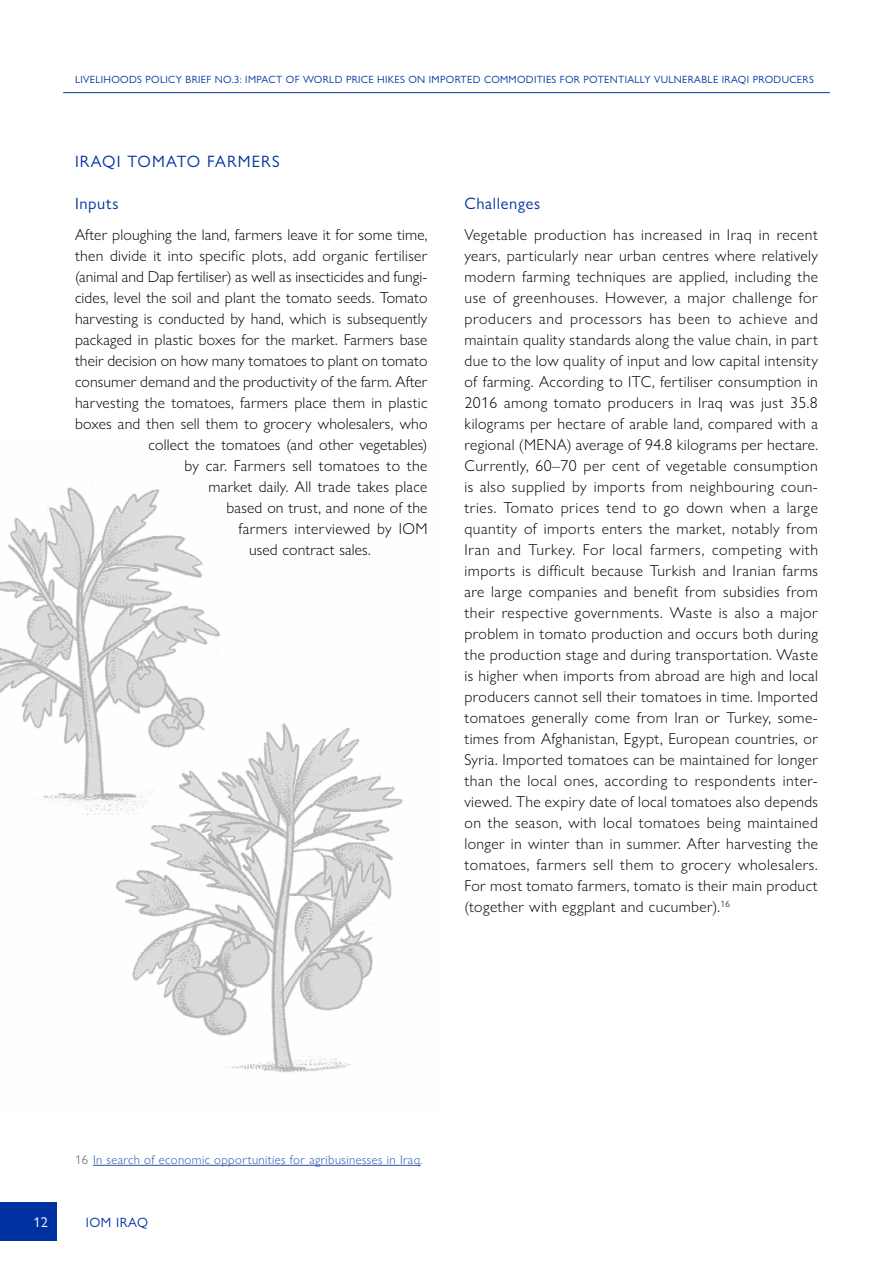
<style>
.page{position:relative;width:893px;height:1263px;background:#fff}
.page>*{position:absolute;margin:0;border:0;box-sizing:border-box;transform-origin:0 0}
.heading__second{font:16.5px "Gill Sans Nova";letter-spacing:.04em;color:#0033a1}
.heading__first__span{font:16.5px "Gill Sans Nova";letter-spacing:.05em;color:#0033a1}
.heading__first__span-2{font:16.5px "Gill Sans Nova";letter-spacing:.07em;color:#0033a1}
.body{font:300 15.75px/21px "Gill Sans Nova";letter-spacing:.01em;color:#000;text-align:justify}
.t1{font:14.25px "Gill Sans Nova";color:#fff}
.t2{font:13.5px "Gill Sans Nova";letter-spacing:.04em;color:#0033a1}
.footnote{font:300 12.75px "Gill Sans Nova";letter-spacing:.03em;color:#2652af}
.t3{font:10.5px "Gill Sans Nova";letter-spacing:.03em;color:#0033a1}
.s1{color:#58595b}
</style>
<div class="page">
<hr style="left:93px;top:1165px;width:327px;height:1px;background:#2652af">
<img style="left:0;top:483px;width:403px;height:590px">
<hr style="left:63px;top:92px;width:767px;height:1px;background:#0033a1">
<div style="left:0;top:1202px;width:57px;height:38px;background:#0033a1"></div>
<p class="t3" style="left:75px;top:73px;width:658px">LIVELIHOODS POLICY BRIEF NO.3: IMPACT OF WORLD PRICE HIKES ON IMPORTED COMMODITIES FOR POTENTIALLY VULNERABLE IRAQ</p>
<p class="t3" style="left:747px;top:73px;width:69px">I PRODUCERS</p>
<p class="heading__first__span-2" style="left:75px;top:151px;width:18px">IRAQ</p>
<p class="heading__first__span" style="left:117px;top:151px;width:165px">I TOMATO FARMERS</p>
<p class="heading__second" style="left:75px;top:193px;width:45px">Inputs</p>
<p class="body" style="left:75px;top:224px;width:354px">After ploughing the land, farmers leave it for some time,</p>
<p class="body" style="left:75px;top:245px;width:354px">then divide it into specific plots, add organic fertiliser</p>
<p class="body" style="left:75px;top:266px;width:354px">(animal and Dap fertiliser) as well as insecticides and fungi-</p>
<p class="body" style="left:75px;top:287px;width:354px">cides, level the soil and plant the tomato seeds. Tomato</p>
<p class="body" style="left:75px;top:308px;width:354px">harvesting is conducted by hand, which is subsequently</p>
<p class="body" style="left:75px;top:329px;width:354px">packaged in plastic boxes for the market. Farmers base</p>
<p class="body" style="left:75px;top:350px;width:354px">their decision on how many tomatoes to plant on tomato</p>
<p class="body" style="left:75px;top:371px;width:354px">consumer demand and the productivity of the farm. After</p>
<p class="body" style="left:75px;top:392px;width:354px">harvesting the tomatoes, farmers place them in plastic</p>
<p class="body" style="left:75px;top:413px;width:354px">boxes and then sell them to grocery wholesalers, who</p>
<p class="body" style="left:148px;top:434px;width:281px">collect the tomatoes (and other vegetables)</p>
<p class="body" style="left:184px;top:455px;width:244px">by car. Farmers sell tomatoes to the</p>
<p class="body" style="left:208px;top:476px;width:220px">market daily. All trade takes place</p>
<p class="body" style="left:226px;top:497px;width:202px">based on trust, and none of the</p>
<p class="body" style="left:238px;top:518px;width:191px">farmers interviewed by IOM</p>
<p class="body" style="left:249px;top:539px;width:123px">used contract sales.</p>
<p class="heading__second" style="left:464px;top:193px;width:77px">Challenges</p>
<p class="body" style="left:464px;top:224px;width:355px">Vegetable production has increased in Iraq in recent years, particularly near urban centres where relatively modern farming techniques are applied, including the use of greenhouses. However, a major challenge for producers and processors has been to achieve and maintain quality standards along the value chain, in part due to the low quality of input and low capital intensity of farming. According to ITC, fertiliser consumption in 2016 among tomato producers in Iraq was just 35.8 kilograms per hectare of arable land, compared with a regional (MENA) average of 94.8 kilograms per hectare.<br>Currently, 60–70 per cent of vegetable consumption is also supplied by imports from neighbouring coun&shy;tries. Tomato prices tend to go down when a large quantity of imports enters the market, notably from Iran and Turkey. For local farmers, competing with imports is difficult because Turkish and Iranian farms are large companies and benefit from subsidies from their respective governments. Waste is also a major problem in tomato production and occurs both during the production stage and during transportation. Waste is higher when imports from abroad are high and local producers cannot sell their tomatoes in time. Imported tomatoes generally come from Iran or Turkey, some&shy;times from Afghanistan, Egypt, European countries, or Syria. Imported tomatoes can be maintained for longer than the local ones, according to respondents inter&shy;viewed. The expiry date of local tomatoes also depends on the season, with local tomatoes being maintained longer in winter than in summer. After harvesting the tomatoes, farmers sell them to grocery wholesalers.<br>For most tomato farmers, tomato is their main product (together with eggplant and cucumber).<sup>16</sup></p>
<p class="footnote" style="left:75px;top:1152px;width:349px"><span class="s1">16</span> In search of economic opportunities for agribusinesses in Iraq<span class="s1">.</span></p>
<p class="t1" style="left:34px;top:1213px;width:16px">12</p>
<p class="t2" style="left:86px;top:1214px;width:64px">IOM Iraq</p>
</div>
